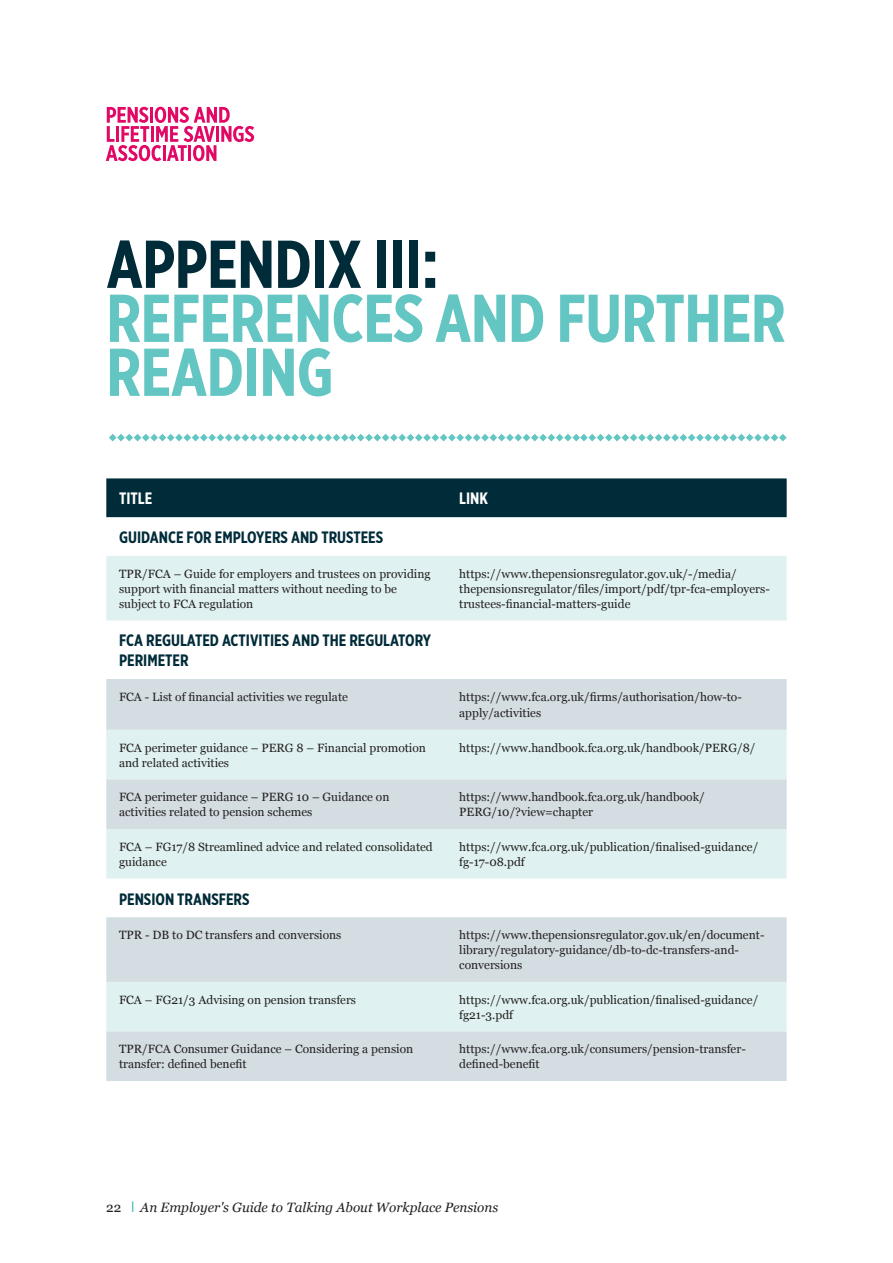
<style>
.page{position:relative;width:893px;height:1263px;background:#fff}
.page>*{position:absolute;margin:0;border:0;box-sizing:border-box;transform-origin:0 0}
.t1{font:700 67.5px/54px "Gotham X Narrow";letter-spacing:-.01em;color:#64c6c3}
.t2{font:700 67.5px "Gotham X Narrow";letter-spacing:-.01em;color:#002b39}
.t3{font:700 16.5px/19.8px "Gotham X Narrow";color:#002b39}
.t4{font:700 16.5px "Gotham X Narrow";color:#fff}
.t5{font:italic 13.5px "Georgia";color:#231f20}
.t6{font:13.5px "Georgia";color:#231f20}
.t7{font:12px/15px "Georgia";color:#231f20}
</style>
<div class="page">
<svg style="left:106px;top:107px;width:148px;height:54px"></svg>
<div style="left:106px;top:478px;width:681px;height:39px;background:#002b39"></div>
<div style="left:106px;top:556px;width:681px;height:65px;background:#dff1f0"></div>
<svg style="left:106px;top:679px;width:681px;height:402px;background:#dce9eb"></svg>
<div style="left:106px;top:779px;width:681px;height:50px;background:#d3dde2"></div>
<svg style="left:109px;top:434px;width:678px;height:7px"></svg>
<p class="t2" style="left:106px;top:223px;width:334px">APPENDIX III:</p>
<p class="t1" style="left:106px;top:291px;width:681px">REFERENCES AND FURTHER<br>READING</p>
<p class="t4" style="left:119px;top:488px;width:35px">TITLE</p>
<p class="t4" style="left:459px;top:488px;width:30px">LINK</p>
<p class="t3" style="left:119px;top:527px;width:266px">GUIDANCE FOR EMPLOYERS AND TRUSTEES</p>
<p class="t7" style="left:119px;top:566px;width:313px">TPR/FCA – Guide for employers and trustees on providing support with financial matters without needing to be subject to FCA regulation</p>
<p class="t7" style="left:459px;top:566px;width:312px">https://www.thepensionsregulator.gov.uk/-/media/ thepensionsregulator/files/import/pdf/tpr-fca-employers&shy;trustees-financial-matters-guide</p>
<p class="t3" style="left:119px;top:631px;width:314px">FCA REGULATED ACTIVITIES AND THE REGULATORY<br>PERIMETER</p>
<p class="t7" style="left:119px;top:689px;width:230px">FCA - List of financial activities we regulate</p>
<p class="t7" style="left:459px;top:688px;width:284px;line-height:16.2px">https://www.fca.org.uk/firms/authorisation/how-to&shy;apply/activities</p>
<p class="t7" style="left:119px;top:739px;width:308px">FCA perimeter guidance – PERG 8 – Financial promotion and related activities</p>
<p class="t7" style="left:459px;top:739px;width:298px">https://www.handbook.fca.org.uk/handbook/PERG/8/</p>
<p class="t7" style="left:119px;top:789px;width:272px">FCA perimeter guidance – PERG 10 – Guidance on activities related to pension schemes</p>
<p class="t7" style="left:459px;top:789px;width:247px">https://www.handbook.fca.org.uk/handbook/<br>PERG/10/?view=chapter</p>
<p class="t7" style="left:119px;top:839px;width:315px">FCA – FG17/8 Streamlined advice and related consolidated guidance</p>
<p class="t7" style="left:459px;top:839px;width:301px">https://www.fca.org.uk/publication/finalised-guidance/ fg-17-08.pdf</p>
<p class="t3" style="left:119px;top:889px;width:132px">PENSION TRANSFERS</p>
<p class="t7" style="left:119px;top:927px;width:224px">TPR - DB to DC transfers and conversions</p>
<p class="t7" style="left:459px;top:927px;width:307px">https://www.thepensionsregulator.gov.uk/en/document&shy;library/regulatory-guidance/db-to-dc-transfers-and&shy;conversions</p>
<p class="t7" style="left:119px;top:991px;width:239px">FCA – FG21/3 Advising on pension transfers</p>
<p class="t7" style="left:459px;top:991px;width:301px">https://www.fca.org.uk/publication/finalised-guidance/ fg21-3.pdf</p>
<p class="t7" style="left:119px;top:1041px;width:296px">TPR/FCA Consumer Guidance – Considering a pension transfer: defined benefit</p>
<p class="t7" style="left:459px;top:1041px;width:288px;line-height:14.4px">https://www.fca.org.uk/consumers/pension-transfer&shy;defined-benefit</p>
<p class="t6" style="left:106px;top:1197px;width:17px">22</p>
<p class="t5" style="left:140px;top:1199px;width:359px">An Employer's Guide to Talking About Workplace Pensions</p>
</div>
